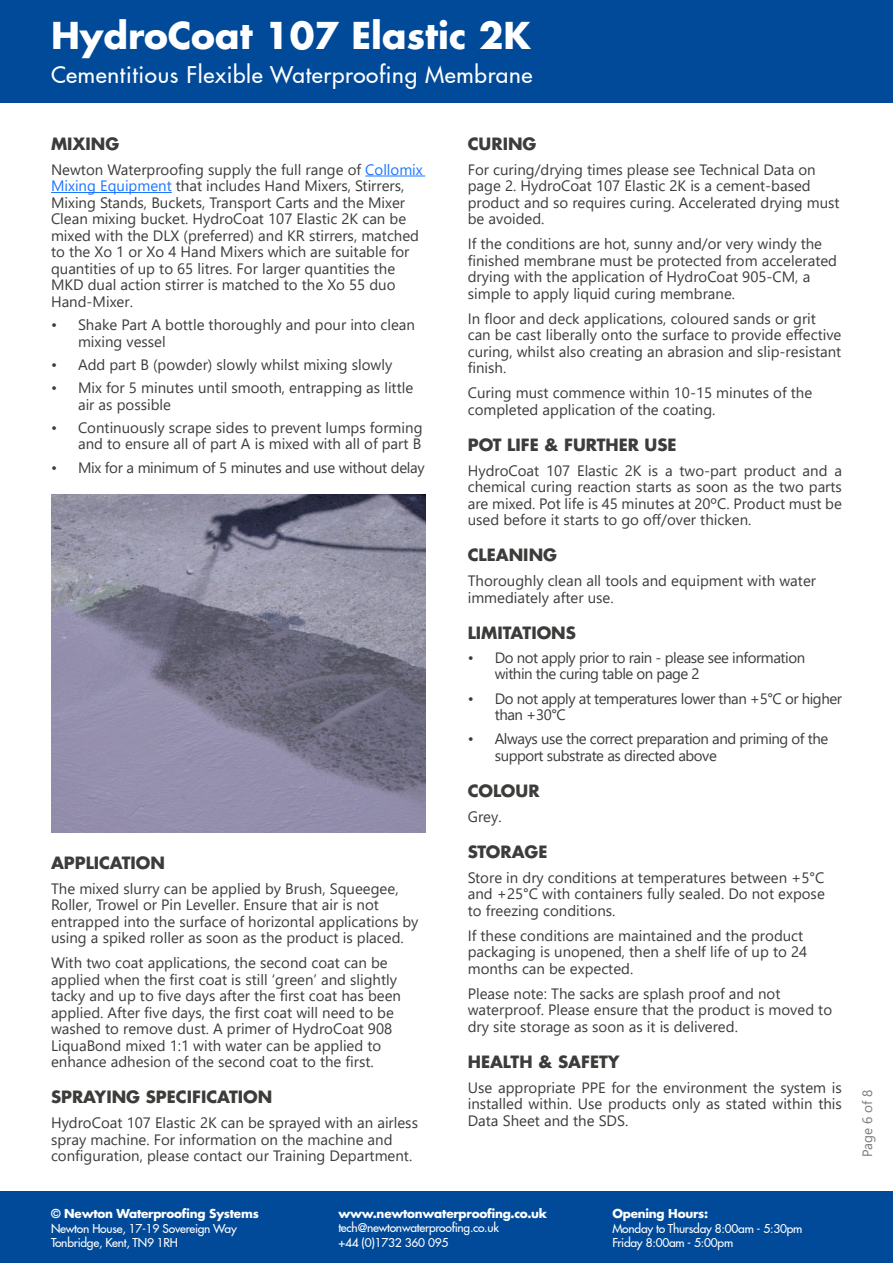
<style>
.page{position:relative;width:893px;height:1263px;background:#fff}
.page>*{position:absolute;margin:0;border:0;box-sizing:border-box;transform-origin:0 0}
.t1{font:700 36px "Futura LT Pro";color:#fff}
.t2{font:500 22.5px "Futura LT Pro";letter-spacing:.03em;color:#fff}
.t3{font:700 16.5px "Futura LT Pro";color:#3c3c3b}
.t4{font:15px/16.5px "Segoe UI";color:#3c3c3b}
.t5{font:15px/16.5px "Segoe UI";letter-spacing:-.03em;color:#3c3c3b}
.t6{font:15px "Segoe UI";letter-spacing:-.02em;color:#3c3c3b}
.t7{font:13.5px "Segoe UI";color:#7b7b7b}
.t8{font:500 12px/14.4px "Futura LT Pro";letter-spacing:-.02em;color:#fff}
.t9{font:700 12px "Futura LT Pro";letter-spacing:-.02em;color:#fff}
.s1{color:#1d76ff}
</style>
<div class="page">
<div style="left:0;top:0;width:893px;height:103px;background:#014a99"></div>
<div style="left:0;top:1191px;width:893px;height:72px;background:#014a99"></div>
<hr style="left:365px;top:176px;width:60px;height:1px;background:#1d76ff">
<hr style="left:51px;top:192px;width:121px;height:1px;background:#1d76ff">
<img style="left:51px;top:494px;width:374px;height:338px">
<h1 class="t1" style="left:51px;top:8px;width:481px">HydroCoat 107 Elastic 2K</h1>
<h2 class="t2" style="left:51px;top:58px;width:483px">Cementitious Flexible Waterproofing Membrane</h2>
<p class="t3" style="left:51px;top:131px;width:70px">MIXING</p>
<p class="t4" style="left:51px;top:160px;width:373px">Newton Waterproofing supply the full range of <span class="s1">Collomix Mixing Equipment</span> that includes Hand Mixers, Stirrers, Mixing Stands, Buckets, Transport Carts and the Mixer Clean mixing bucket. HydroCoat 107 Elastic 2K can be mixed with the DLX (preferred) and KR stirrers, matched to the Xo 1 or Xo 4 Hand Mixers which are suitable for quantities of up to 65 litres. For larger quantities the MKD dual action stirrer is matched to the Xo 55 duo Hand-Mixer.</p>
<p class="t4" style="left:78px;top:315px;width:338px;text-indent:-27px">• Shake Part A bottle thoroughly and pour into clean mixing vessel</p>
<p class="t4" style="left:51px;top:355px;width:343px">• Add part B (powder) slowly whilst mixing slowly</p>
<p class="t4" style="left:78px;top:378px;width:337px;text-indent:-27px">• Mix for 5 minutes until smooth, entrapping as little air as possible</p>
<p class="t4" style="left:51px;top:418px;width:373px;text-align:right">• Continuously scrape sides to prevent lumps forming and to ensure all of part A is mixed with all of part B</p>
<p class="t6" style="left:51px;top:453px;width:375px">• Mix for a minimum of 5 minutes and use without delay</p>
<p class="t3" style="left:51px;top:850px;width:116px">APPLICATION</p>
<p class="t4" style="left:51px;top:879px;width:369px">The mixed slurry can be applied by Brush, Squeegee, Roller, Trowel or Pin Leveller. Ensure that air is not entrapped into the surface of horizontal applications by using a spiked roller as soon as the product is placed.</p>
<p class="t4" style="left:51px;top:953px;width:351px">With two coat applications, the second coat can be applied when the first coat is still ‘green’ and slightly tacky and up to five days after the first coat has been applied. After five days, the first coat will need to be washed to remove dust. A primer of HydroCoat 908<br>LiquaBond mixed 1:1 with water can be applied to enhance adhesion of the second coat to the first.</p>
<p class="t3" style="left:51px;top:1084px;width:223px">SPRAYING SPECIFICATION</p>
<p class="t4" style="left:51px;top:1113px;width:368px">HydroCoat 107 Elastic 2K can be sprayed with an airless spray machine. For information on the machine and configuration, please contact our Training Department.</p>
<p class="t3" style="left:468px;top:131px;width:70px">CURING</p>
<p class="t4" style="left:468px;top:160px;width:373px">For curing/drying times please see Technical Data on page 2. HydroCoat 107 Elastic 2K is a cement-based product and so requires curing. Accelerated drying must be avoided.</p>
<p class="t4" style="left:468px;top:234px;width:371px">If the conditions are hot, sunny and/or very windy the finished membrane must be protected from accelerated drying with the application of HydroCoat 905-CM, a simple to apply liquid curing membrane.</p>
<p class="t4" style="left:468px;top:309px;width:375px">In floor and deck applications, coloured sands or grit can be cast liberally onto the surface to provide effective curing, whilst also creating an abrasion and slip-resistant finish.</p>
<p class="t4" style="left:468px;top:383px;width:346px">Curing must commence within 10-15 minutes of the completed application of the coating.</p>
<p class="t3" style="left:468px;top:432px;width:210px">POT LIFE &amp; FURTHER USE</p>
<p class="t4" style="left:468px;top:461px;width:376px;text-align:justify">HydroCoat 107 Elastic 2K is a two-part product and a chemical curing reaction starts as soon as the two parts are mixed. Pot life is 45 minutes at 20ºC. Product must be used before it starts to go off/over thicken.</p>
<p class="t3" style="left:468px;top:542px;width:91px">CLEANING</p>
<p class="t4" style="left:468px;top:571px;width:350px">Thoroughly clean all tools and equipment with water immediately after use.</p>
<p class="t3" style="left:468px;top:620px;width:110px">LIMITATIONS</p>
<p class="t5" style="left:495px;top:648px;width:312px;text-indent:-27px">• Do not apply prior to rain - please see information within the curing table on page 2</p>
<p class="t5" style="left:495px;top:689px;width:349px;text-indent:-27px">• Do not apply at temperatures lower than +5°C or higher than +30°C</p>
<p class="t5" style="left:495px;top:729px;width:335px;text-indent:-27px">• Always use the correct preparation and priming of the support substrate as directed above</p>
<p class="t3" style="left:468px;top:778px;width:73px">COLOUR</p>
<p class="t4" style="left:468px;top:807px;width:35px">Grey.</p>
<p class="t3" style="left:468px;top:839px;width:81px">STORAGE</p>
<p class="t4" style="left:468px;top:868px;width:359px;text-align:justify">Store in dry conditions at temperatures between +5°C and +25°C with containers fully sealed. Do not expose to freezing conditions.</p>
<p class="t4" style="left:468px;top:926px;width:341px">If these conditions are maintained and the product packaging is unopened, then a shelf life of up to 24 months can be expected.</p>
<p class="t4" style="left:468px;top:984px;width:366px">Please note: The sacks are splash proof and not waterproof. Please ensure that the product is moved to dry site storage as soon as it is delivered.</p>
<p class="t3" style="left:468px;top:1049px;width:153px">HEALTH &amp; SAFETY</p>
<p class="t4" style="left:468px;top:1078px;width:376px;text-align:justify">Use appropriate PPE for the environment the system is installed within. Use products only as stated within this Data Sheet and the SDS.</p>
<p class="t9" style="left:51px;top:1204px;width:209px">© Newton Waterproofing Systems</p>
<p class="t8" style="left:51px;top:1220px;width:187px">Newton House, 17-19 Sovereign Way<br>Tonbridge, Kent, TN9 1RH</p>
<p class="t9" style="left:338px;top:1204px;width:210px">www.newtonwaterproofing.co.uk</p>
<p class="t8" style="left:338px;top:1220px;width:162px">tech@newtonwaterproofing.co.uk +44 (0)1732 360 095</p>
<p class="t9" style="left:612px;top:1204px;width:97px">Opening Hours:</p>
<p class="t8" style="left:612px;top:1220px;width:192px">Monday to Thursday 8:00am - 5:30pm<br>Friday 8:00am - 5:00pm</p>
<p class="t7" style="left:854px;top:1157px;width:68px;rotate:-90deg">Page 6 of 8</p>
</div>
